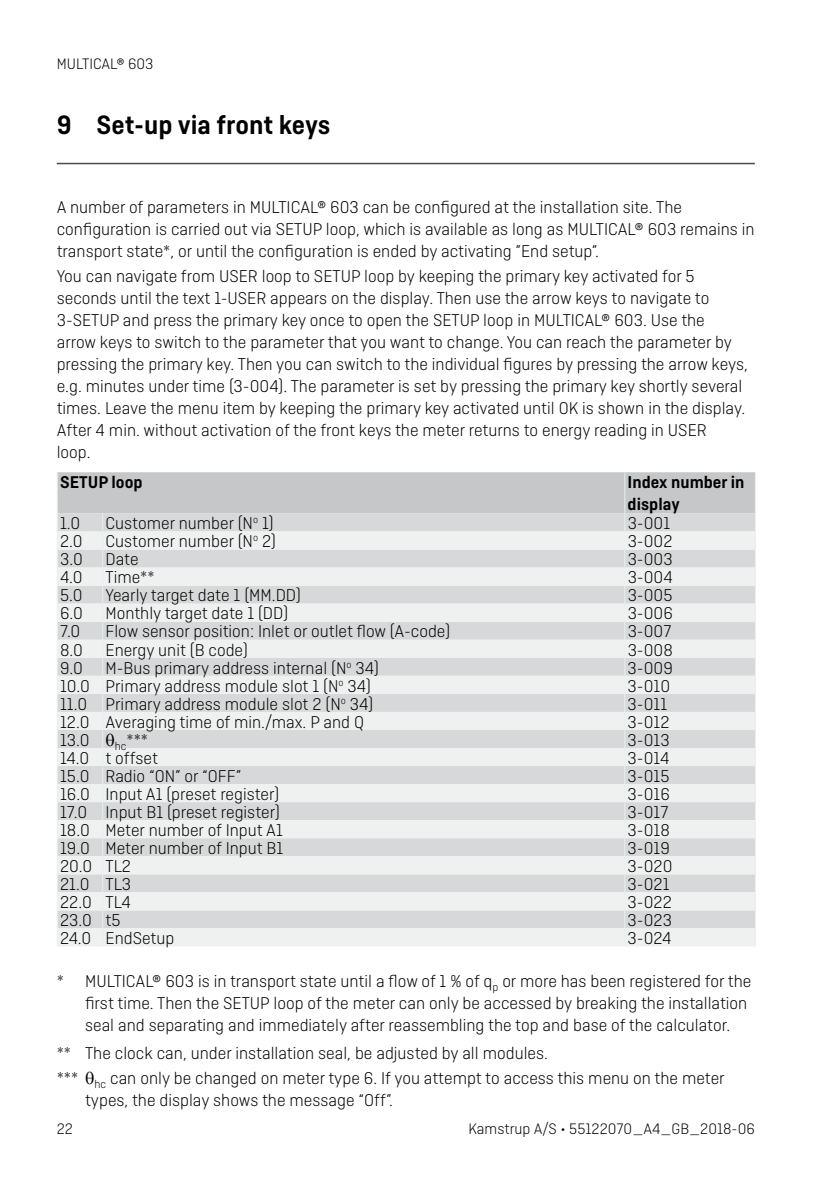
<style>
.page{position:relative;width:840px;height:1191px;background:#fff}
.page>*{position:absolute;margin:0;border:0;box-sizing:border-box;transform-origin:0 0}
.t1{font:600 28px "Ciutadella";color:#000}
.t2{font:300 18px/22px "Ciutadella";color:#000}
.t3{font:600 18px/22px "Ciutadella";color:#000}
.t4{font:300 16px "Ciutadella";color:#000}
.s1{color:#fff}
</style>
<div class="page">
<hr style="left:57px;top:163px;width:697px;height:1px;background:#4b4b4d">
<svg style="left:57px;top:472px;width:698px;height:474px"></svg>
<p class="t4" style="left:57px;top:55px;width:98px">MULTICAL® 603</p>
<h1 class="t1" style="left:57px;top:109px;width:275px">9 Set-up via front keys</h1>
<p class="t2" style="left:57px;top:196px;width:699px">A number of parameters in MULTICAL® 603 can be configured at the installation site. The configuration is carried out via SETUP loop, which is available as long as MULTICAL® 603 remains in transport state*, or until the configuration is ended by activating ”End setup”.</p>
<p class="t2" style="left:57px;top:265px;width:692px">You can navigate from USER loop to SETUP loop by keeping the primary key activated for 5 seconds until the text 1-USER appears on the display. Then use the arrow keys to navigate to 3-SETUP and press the primary key once to open the SETUP loop in MULTICAL® 603. Use the arrow keys to switch to the parameter that you want to change. You can reach the parameter by pressing the primary key. Then you can switch to the individual figures by pressing the arrow keys, e.g. minutes under time (3-004). The parameter is set by pressing the primary key shortly several times. Leave the menu item by keeping the primary key activated until OK is shown in the display.<br>After 4 min. without activation of the front keys the meter returns to energy reading in USER loop.<span class="s1">**</span></p>
<p class="t3" style="left:60px;top:471px;width:84px">SETUP loop</p>
<p class="t3" style="left:627px;top:471px;width:118px">Index number in display</p>
<p class="t2" style="left:60px;top:512px;width:22px">1.0</p>
<p class="t2" style="left:105px;top:512px;width:169px">Customer number (N<sup>o</sup> 1)</p>
<p class="t2" style="left:627px;top:512px;width:44px">3-001</p>
<p class="t2" style="left:60px;top:530px;width:24px">2.0</p>
<p class="t2" style="left:105px;top:530px;width:172px">Customer number (N<sup>o</sup> 2)</p>
<p class="t2" style="left:627px;top:530px;width:46px">3-002</p>
<p class="t2" style="left:60px;top:548px;width:24px">3.0</p>
<p class="t2" style="left:105px;top:548px;width:35px">Date</p>
<p class="t2" style="left:627px;top:548px;width:46px">3-003</p>
<p class="t2" style="left:60px;top:566px;width:24px">4.0</p>
<p class="t2" style="left:105px;top:566px;width:51px">Time**</p>
<p class="t2" style="left:627px;top:566px;width:47px">3-004</p>
<p class="t2" style="left:60px;top:584px;width:24px">5.0</p>
<p class="t2" style="left:105px;top:584px;width:197px">Yearly target date 1 (MM.DD)</p>
<p class="t2" style="left:627px;top:584px;width:46px">3-005</p>
<p class="t2" style="left:60px;top:602px;width:229px">6.0 Monthly target date 1 (DD)</p>
<p class="t2" style="left:627px;top:602px;width:47px">3-006</p>
<p class="t2" style="left:60px;top:620px;width:22px">7.0</p>
<p class="t2" style="left:105px;top:620px;width:346px">Flow sensor position: Inlet or outlet flow (A-code)</p>
<p class="t2" style="left:627px;top:620px;width:45px">3-007</p>
<p class="t2" style="left:60px;top:638px;width:189px">8.0 Energy unit (B code)</p>
<p class="t2" style="left:627px;top:638px;width:47px">3-008</p>
<p class="t2" style="left:60px;top:656px;width:320px">9.0 M-Bus primary address internal (N<sup>o</sup> 34)</p>
<p class="t2" style="left:627px;top:656px;width:47px">3-009</p>
<p class="t2" style="left:60px;top:674px;width:312px">10.0 Primary address module slot 1 (N<sup>o</sup> 34)</p>
<p class="t2" style="left:627px;top:674px;width:44px">3-010</p>
<p class="t2" style="left:60px;top:692px;width:314px">11.0 Primary address module slot 2 (N<sup>o</sup> 34)</p>
<p class="t2" style="left:627px;top:692px;width:41px">3-011</p>
<p class="t2" style="left:60px;top:710px;width:305px">12.0 Averaging time of min./max. P and Q</p>
<p class="t2" style="left:627px;top:710px;width:43px">3-012</p>
<p class="t2" style="left:60px;top:728px;width:31px">13.0</p>
<p class="t2" style="left:115px;top:728px;width:35px"><sub>hc</sub>***</p>
<p class="t2" style="left:627px;top:728px;width:44px">3-013</p>
<p class="t2" style="left:60px;top:747px;width:99px">14.0 t offset</p>
<p class="t2" style="left:627px;top:747px;width:43px">3-014</p>
<p class="t2" style="left:60px;top:765px;width:183px">15.0 Radio “ON” or “OFF”</p>
<p class="t2" style="left:627px;top:765px;width:43px">3-015</p>
<p class="t2" style="left:60px;top:783px;width:221px">16.0 Input A1 (preset register)</p>
<p class="t2" style="left:627px;top:783px;width:44px">3-016</p>
<p class="t2" style="left:60px;top:801px;width:221px">17.0 Input B1 (preset register)</p>
<p class="t2" style="left:627px;top:801px;width:42px">3-017</p>
<p class="t2" style="left:60px;top:819px;width:224px">18.0 Meter number of Input A1</p>
<p class="t2" style="left:627px;top:819px;width:44px">3-018</p>
<p class="t2" style="left:60px;top:837px;width:225px">19.0 Meter number of Input B1</p>
<p class="t2" style="left:627px;top:837px;width:44px">3-019</p>
<p class="t2" style="left:60px;top:855px;width:72px">20.0 TL2</p>
<p class="t2" style="left:627px;top:855px;width:46px">3-020</p>
<p class="t2" style="left:60px;top:873px;width:73px">21.0 TL3</p>
<p class="t2" style="left:627px;top:873px;width:43px">3-021</p>
<p class="t2" style="left:60px;top:891px;width:72px">22.0 TL4</p>
<p class="t2" style="left:627px;top:891px;width:46px">3-022</p>
<p class="t2" style="left:60px;top:909px;width:62px">23.0 t5</p>
<p class="t2" style="left:627px;top:909px;width:46px">3-023</p>
<p class="t2" style="left:60px;top:927px;width:116px">24.0 EndSetup</p>
<p class="t2" style="left:627px;top:927px;width:45px">3-024</p>
<p class="t2" style="left:85px;top:970px;width:667px;text-indent:-28px">* MULTICAL® 603 is in transport state until a flow of 1 % of q<sub>p</sub> or more has been registered for the first time. Then the SETUP loop of the meter can only be accessed by breaking the installation seal and separating and immediately after reassembling the top and base of the calculator.</p>
<p class="t2" style="left:57px;top:1040px;width:669px;line-height:24.8px">** The clock can, under installation seal, be adjusted by all modules.<br>*** <sub>hc</sub> can only be changed on meter type 6. If you attempt to access this menu on the meter</p>
<p class="t2" style="left:85px;top:1089px;width:309px">types, the display shows the message “Off”.</p>
<p class="t4" style="left:57px;top:1120px;width:18px">22</p>
<p class="t4" style="left:468px;top:1120px;width:288px">Kamstrup A/S • 55122070_A4_GB_2018-06</p>
</div>
